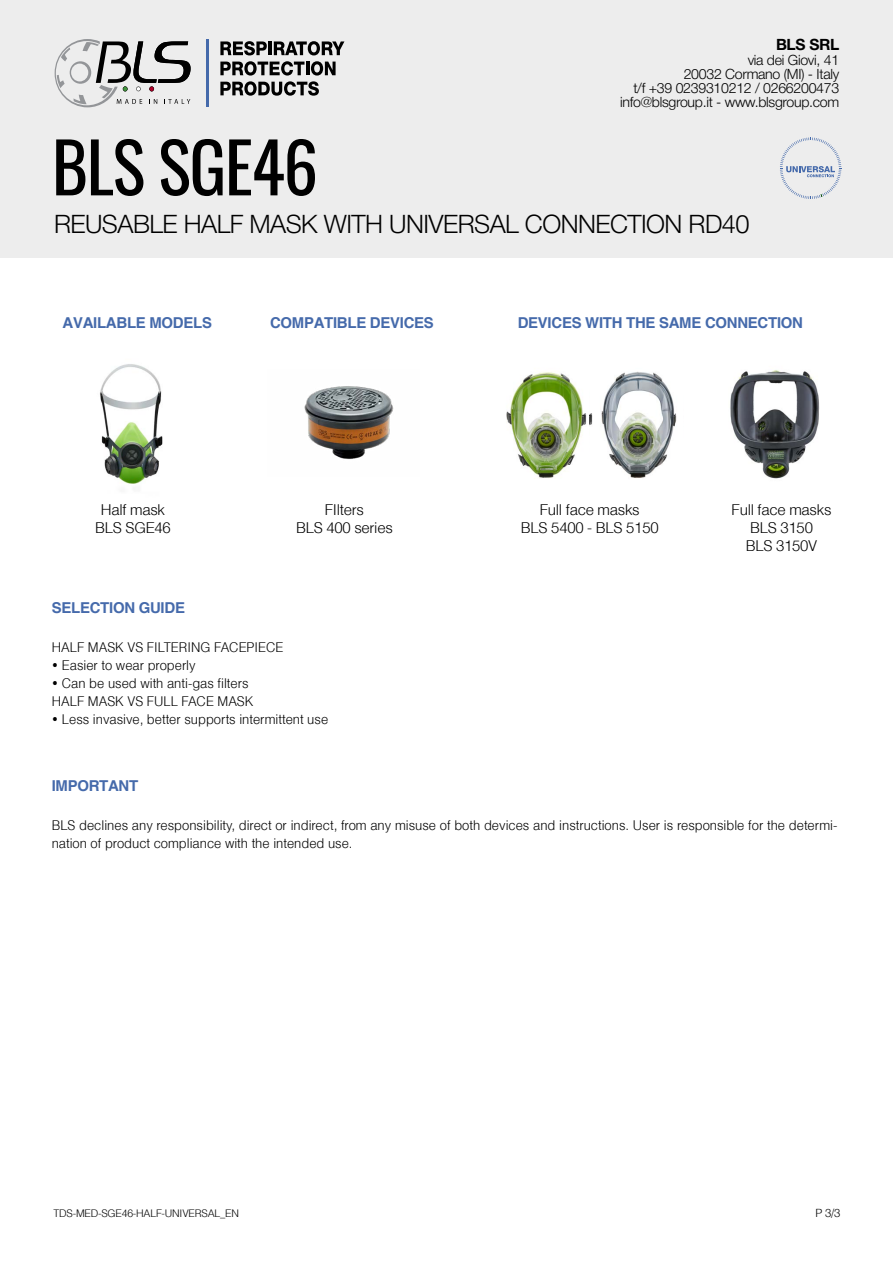
<style>
.page{position:relative;width:893px;height:1263px;background:#fff}
.page>*{position:absolute;margin:0;border:0;box-sizing:border-box;transform-origin:0 0}
.t1{font:69px "Oswald";letter-spacing:-.02em;color:#000}
.t2{font:300 25.5px "Helvetica Neue Cyr";letter-spacing:-.02em;color:#000}
.t3{font:700 15.6px "Helvetica Neue Cyr";letter-spacing:-.02em;color:#000}
.t4{font:300 15px/18px "Helvetica";letter-spacing:-.02em;color:#000;text-align:center}
.t5{font:700 15px "Helvetica";letter-spacing:-.02em;color:#456aab}
.t6{font:300 14.1px/14.1px "Helvetica Neue Cyr";letter-spacing:-.02em;color:#000;text-align:right}
.t7{font:300 13.5px/18px "Helvetica";color:#000;scale:.96 1}
.t8{font:300 11.25px "Helvetica";color:#000}
.t9{font:300 10.5px "Helvetica";letter-spacing:-.02em;color:#000}
</style>
<div class="page">
<img style="left:589px;top:371px;width:88px;height:107px">
<img style="left:100px;top:364px;width:63px;height:120px">
<img style="left:730px;top:370px;width:90px;height:109px">
<img style="left:304px;top:386px;width:90px;height:73px">
<img style="left:506px;top:372px;width:81px;height:107px">
<div style="left:0;top:0;width:893px;height:257px;background:#ededed"></div>
<hr style="left:206px;top:39px;width:3px;height:67px;background:#456aab">
<svg style="left:220px;top:41px;width:47px;height:14px"></svg>
<hr style="left:268px;top:41px;width:4px;height:14px;background:#000">
<svg style="left:274px;top:41px;width:70px;height:14px"></svg>
<svg style="left:220px;top:61px;width:116px;height:35px"></svg>
<svg style="left:55px;top:39px;width:136px;height:69px"></svg>
<svg style="left:780px;top:137px;width:61px;height:62px"></svg>
<p class="t3" style="left:776px;top:36px;width:65px">BLS SRL</p>
<p class="t6" style="left:620px;top:53px;width:220px">via dei Giovi, 41<br>20032 Cormano (MI) - Italy<br>t/f +39 0239310212 / 0266200473 info@blsgroup.it - www.blsgroup.com</p>
<h1 class="t1" style="left:52px;top:106px;width:268px">BLS SGE46</h1>
<h2 class="t2" style="left:54px;top:210px;width:697px">REUSABLE HALF MASK WITH UNIVERSAL CONNECTION RD40</h2>
<p class="t5" style="left:63px;top:314px;width:151px">AVAILABLE MODELS</p>
<p class="t5" style="left:270px;top:313px;width:165px">COMPATIBLE DEVICES</p>
<p class="t5" style="left:518px;top:314px;width:287px">DEVICES WITH THE SAME CONNECTION</p>
<p class="t4" style="left:95px;top:500px;width:77px">Half mask<br>BLS SGE46</p>
<p class="t4" style="left:521px;top:500px;width:139px">Full face masks<br>BLS 5400 - BLS 5150</p>
<p class="t4" style="left:296px;top:500px;width:98px">FIlters<br>BLS 400 series</p>
<p class="t4" style="left:732px;top:500px;width:101px">Full face masks<br>BLS 3150<br>BLS 3150V</p>
<p class="t5" style="left:52px;top:599px;width:135px">SELECTION GUIDE</p>
<p class="t7" style="left:52px;top:638px;width:243px">HALF MASK VS FILTERING FACEPIECE</p>
<p class="t7" style="left:52px;top:656px;width:151px">• Easier to wear properly</p>
<p class="t7" style="left:52px;top:674px;width:212px">• Can be used with anti-gas filters<br>HALF MASK VS FULL FACE MASK</p>
<p class="t7" style="left:52px;top:710px;width:289px">• Less invasive, better supports intermittent use</p>
<p class="t5" style="left:52px;top:777px;width:88px">IMPORTANT</p>
<p class="t7" style="left:52px;top:816px;width:820px">BLS declines any responsibility, direct or indirect, from any misuse of both devices and instructions. User is responsible for the determi&shy;nation of product compliance with the intended use.</p>
<p class="t9" style="left:54px;top:1206px;width:187px">TDS-MED-SGE46-HALF-UNIVERSAL_EN</p>
<p class="t8" style="left:816px;top:1206px;width:26px">P 3/3</p>
</div>
